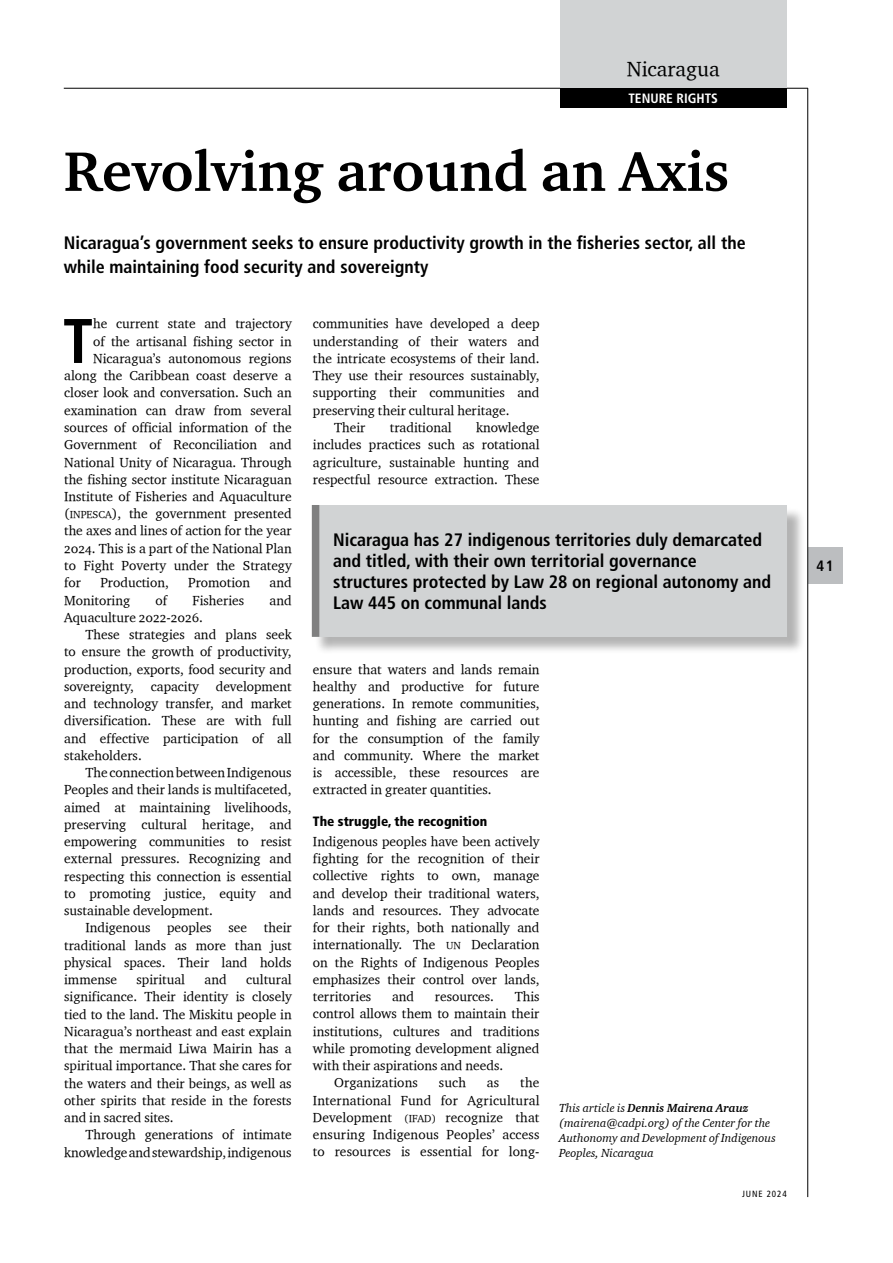
<style>
.page{position:relative;width:893px;height:1263px;background:#fff}
.page>*{position:absolute;margin:0;border:0;box-sizing:border-box;transform-origin:0 0}
.t1{font:700 condensed 63px "Frutiger LT Std";color:#000}
.t2{font:57px "Charter Bd OSITCTT Bold";color:#000}
.t3{font:21px "Charter OSITCTT";color:#000}
.t4{font:700 condensed 18px/21px "Frutiger LT Std";color:#000}
.t5{font:700 condensed 15px "Frutiger LT Std";color:#000}
.t6{font:13.5px/17.2px "Charter OSITCTT";color:#000;text-align:justify}
.t7{font:900 condensed 13.5px "Frutiger LT Std";color:#000}
.t8{font:700 condensed 13.5px "Frutiger LT Std";color:#fff}
.t9{font:12px/15px "Charter OSITCTT Italic";color:#000}
.t10{font:italic 12px "Charter Bd OSITCTT Bold";color:#000}
.t11{font:condensed 9px "Frutiger LT Std";letter-spacing:.1em;color:#000}
.s1{font-size:10.5px}
.s2{font-family:"Charter OSITCTT Italic";font-style:normal}
</style>
<div class="page">
<div style="left:808px;top:547px;width:34px;height:36px;background:#bcbec0"></div>
<hr style="left:807px;top:88px;width:1px;height:1109px;background:#000">
<hr style="left:64px;top:88px;width:744px;height:1px;background:#000">
<div style="left:560px;top:88px;width:227px;height:20px;background:#000"></div>
<div style="left:560px;top:0;width:227px;height:88px;background:#d1d3d4"></div>
<div style="left:314px;top:507px;width:491px;height:148px;background:#000;opacity:.3"></div>
<div style="left:312px;top:505px;width:475px;height:131px;background:#d1d3d4"></div>
<div style="left:312px;top:505px;width:7px;height:132px;background:#808080"></div>
<h3 class="t3" style="left:627px;top:55px;width:95px">Nicaragua</h3>
<p class="t8" style="left:628px;top:90px;width:91px">TENURE RIGHTS</p>
<h2 class="t2" style="left:64px;top:136px;width:667px">Revolving around an Axis</h2>
<h3 class="t4" style="left:64px;top:231px;width:683px;line-height:24px">Nicaragua’s government seeks to ensure productivity growth in the fisheries sector, all the while maintaining food security and sovereignty</h3>
<h1 class="t1" style="left:63px;top:304px;width:32px">T</h1>
<p class="t6" style="left:93px;top:315px;width:200px">he current state and trajectory</p>
<p class="t6" style="left:93px;top:332px;width:200px">of the artisanal fishing sector in</p>
<p class="t6" style="left:93px;top:349px;width:200px">Nicaragua’s autonomous regions</p>
<p class="t6" style="left:64px;top:367px;width:229px">along the Caribbean coast deserve a</p>
<p class="t6" style="left:64px;top:384px;width:229px">closer look and conversation. Such an</p>
<p class="t6" style="left:64px;top:401px;width:229px">examination can draw from several</p>
<p class="t6" style="left:64px;top:418px;width:229px">sources of official information of the</p>
<p class="t6" style="left:64px;top:436px;width:229px">Government of Reconciliation and</p>
<p class="t6" style="left:64px;top:453px;width:229px">National Unity of Nicaragua. Through</p>
<p class="t6" style="left:64px;top:470px;width:229px">the fishing sector institute Nicaraguan</p>
<p class="t6" style="left:64px;top:487px;width:229px">Institute of Fisheries and Aquaculture</p>
<p class="t6" style="left:64px;top:505px;width:229px">(<span class="s1">INPESCA</span>), the government presented</p>
<p class="t6" style="left:64px;top:522px;width:229px">the axes and lines of action for the year</p>
<p class="t6" style="left:64px;top:539px;width:229px">2024. This is a part of the National Plan</p>
<p class="t6" style="left:64px;top:556px;width:229px">to Fight Poverty under the Strategy</p>
<p class="t6" style="left:64px;top:574px;width:18px">for</p>
<p class="t6" style="left:100px;top:574px;width:70px">Production,</p>
<p class="t6" style="left:188px;top:574px;width:63px">Promotion</p>
<p class="t6" style="left:270px;top:574px;width:24px">and</p>
<p class="t6" style="left:64px;top:591px;width:67px">Monitoring</p>
<p class="t6" style="left:155px;top:591px;width:13px">of</p>
<p class="t6" style="left:193px;top:591px;width:53px">Fisheries</p>
<p class="t6" style="left:270px;top:591px;width:24px">and</p>
<p class="t6" style="left:64px;top:608px;width:140px">Aquaculture 2022-2026.</p>
<p class="t6" style="left:85px;top:625px;width:208px">These strategies and plans seek</p>
<p class="t6" style="left:64px;top:643px;width:229px">to ensure the growth of productivity,</p>
<p class="t6" style="left:64px;top:660px;width:229px">production, exports, food security and</p>
<p class="t6" style="left:64px;top:677px;width:229px">sovereignty, capacity development</p>
<p class="t6" style="left:64px;top:694px;width:229px">and technology transfer, and market</p>
<p class="t6" style="left:64px;top:712px;width:229px">diversification. These are with full</p>
<p class="t6" style="left:64px;top:729px;width:229px">and effective participation of all</p>
<p class="t6" style="left:64px;top:746px;width:79px">stakeholders.</p>
<p class="t6" style="left:85px;top:763px;width:208px">The connection between Indigenous</p>
<p class="t6" style="left:64px;top:781px;width:229px">Peoples and their lands is multifaceted,</p>
<p class="t6" style="left:64px;top:798px;width:229px">aimed at maintaining livelihoods,</p>
<p class="t6" style="left:64px;top:815px;width:229px">preserving cultural heritage, and</p>
<p class="t6" style="left:64px;top:832px;width:229px">empowering communities to resist</p>
<p class="t6" style="left:64px;top:850px;width:229px">external pressures. Recognizing and</p>
<p class="t6" style="left:64px;top:867px;width:229px">respecting this connection is essential</p>
<p class="t6" style="left:64px;top:884px;width:229px">to promoting justice, equity and</p>
<p class="t6" style="left:64px;top:901px;width:150px">sustainable development.</p>
<p class="t6" style="left:85px;top:919px;width:208px">Indigenous peoples see their</p>
<p class="t6" style="left:64px;top:936px;width:229px">traditional lands as more than just</p>
<p class="t6" style="left:64px;top:953px;width:229px">physical spaces. Their land holds</p>
<p class="t6" style="left:64px;top:970px;width:54px">immense</p>
<p class="t6" style="left:137px;top:970px;width:50px">spiritual</p>
<p class="t6" style="left:205px;top:970px;width:24px">and</p>
<p class="t6" style="left:64px;top:970px;width:229px;text-indent:182px">cultural significance. Their identity is closely tied to the land. The Miskitu people in Nicaragua’s northeast and east explain that the mermaid Liwa Mairin has a spiritual importance. That she cares for the waters and their beings, as well as other spirits that reside in the forests and in sacred sites.</p>
<p class="t6" style="left:64px;top:1126px;width:229px;text-align:right">Through generations of intimate knowledge and stewardship, indigenous</p>
<p class="t6" style="left:313px;top:315px;width:228px">communities have developed a deep</p>
<p class="t6" style="left:313px;top:332px;width:228px">understanding of their waters and</p>
<p class="t6" style="left:313px;top:349px;width:228px">the intricate ecosystems of their land.</p>
<p class="t6" style="left:313px;top:367px;width:228px">They use their resources sustainably,</p>
<p class="t6" style="left:313px;top:384px;width:228px">supporting their communities and</p>
<p class="t6" style="left:313px;top:401px;width:198px">preserving their cultural heritage.</p>
<p class="t6" style="left:334px;top:418px;width:33px">Their</p>
<p class="t6" style="left:390px;top:418px;width:63px">traditional</p>
<p class="t6" style="left:313px;top:418px;width:228px;text-indent:163px">knowledge includes practices such as rotational agriculture, sustainable hunting and respectful resource extraction. These</p>
<h3 class="t4" style="left:333px;top:529px;width:440px">Nicaragua has 27 indigenous territories duly demarcated and titled, with their own territorial governance structures protected by Law 28 on regional autonomy and Law 445 on communal lands</h3>
<p class="t6" style="left:313px;top:660px;width:228px">ensure that waters and lands remain healthy and productive for future generations. In remote communities, hunting and fishing are carried out for the consumption of the family and community. Where the market is accessible, these resources are extracted in greater quantities.</p>
<p class="t7" style="left:313px;top:814px;width:176px">The struggle, the recognition</p>
<p class="t6" style="left:313px;top:832px;width:228px">Indigenous peoples have been actively fighting for the recognition of their collective rights to own, manage and develop their traditional waters, lands and resources. They advocate for their rights, both nationally and internationally. The <span class="s1">UN</span> Declaration on the Rights of Indigenous Peoples emphasizes their control over lands, territories</p>
<p class="t6" style="left:392px;top:987px;width:24px">and</p>
<p class="t6" style="left:435px;top:987px;width:61px">resources.</p>
<p class="t6" style="left:515px;top:987px;width:26px">This</p>
<p class="t6" style="left:313px;top:1005px;width:228px">control allows them to maintain their</p>
<p class="t6" style="left:313px;top:1022px;width:228px">institutions, cultures and traditions</p>
<p class="t6" style="left:313px;top:1039px;width:228px">while promoting development aligned</p>
<p class="t6" style="left:313px;top:1056px;width:192px">with their aspirations and needs.</p>
<p class="t6" style="left:334px;top:1074px;width:85px">Organizations</p>
<p class="t6" style="left:439px;top:1074px;width:29px">such</p>
<p class="t6" style="left:487px;top:1074px;width:14px">as</p>
<p class="t6" style="left:313px;top:1074px;width:228px;text-indent:207px">the International Fund for Agricultural Development <span class="s1">(IFAD)</span> recognize that ensuring Indigenous Peoples’ access to resources is essential for long-</p>
<p class="t10" style="left:559px;top:1100px;width:191px"><span class="s2">This article is</span> Dennis Mairena Arauz</p>
<p class="t9" style="left:559px;top:1115px;width:218px">(mairena@cadpi.org) of the Center for the<br>Authonomy and Development of Indigenous<br>Peoples, Nicaragua</p>
<p class="t11" style="left:742px;top:1189px;width:46px">JUNE 2024</p>
<p class="t5" style="left:817px;top:557px;width:19px">41</p>
</div>
